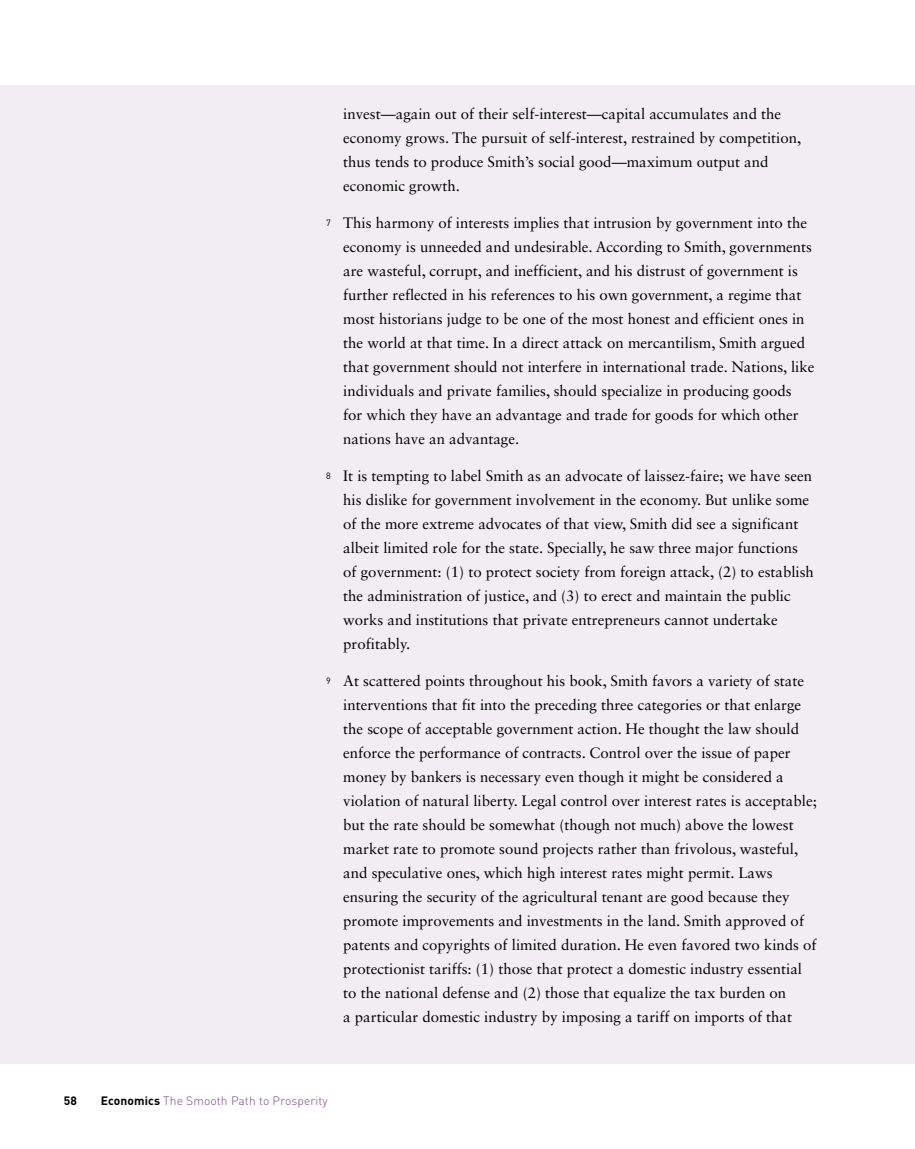
<style>
.page{position:relative;width:915px;height:1149px;background:#fff}
.page>*{position:absolute;margin:0;border:0;box-sizing:border-box;transform-origin:0 0}
.t1{font:15px/24px "Sabon LT Std";color:#000}
.t2{font:300 12px "DIN Pro";letter-spacing:.01em;color:#734880}
.t3{font:700 12px "DIN Pro";color:#000}
.s1{font-family:"DIN Pro";font-size:9px}
.s2{font-weight:700;color:#000}
</style>
<div class="page">
<div style="left:0;top:85px;width:914px;height:978px;background:#f1edf2"></div>
<p class="t1" style="left:343px;top:101px;width:459px">invest—again out of their self-interest—capital accumulates and the economy grows. The pursuit of self-interest, restrained by competition, thus tends to produce Smith’s social good—maximum output and economic growth.</p>
<p class="t1" style="left:343px;top:210px;width:472px;text-indent:-17px"><span class="s1">7</span> This harmony of interests implies that intrusion by government into the economy is unneeded and undesirable. According to Smith, governments are wasteful, corrupt, and inefficient, and his distrust of government is further reflected in his references to his own government, a regime that most historians judge to be one of the most honest and efficient ones in the world at that time. In a direct attack on mercantilism, Smith argued that government should not interfere in international trade. Nations, like individuals and private families, should specialize in producing goods for which they have an advantage and trade for goods for which other nations have an advantage.</p>
<p class="t1" style="left:343px;top:463px;width:472px;text-indent:-17px"><span class="s1">8</span> It is tempting to label Smith as an advocate of laissez-faire; we have seen his dislike for government involvement in the economy. But unlike some of the more extreme advocates of that view, Smith did see a significant albeit limited role for the state. Specially, he saw three major functions of government: (1) to protect society from foreign attack, (2) to establish the administration of justice, and (3) to erect and maintain the public works and institutions that private entrepreneurs cannot undertake profitably.</p>
<p class="t1" style="left:343px;top:668px;width:475px;text-indent:-17px"><span class="s1">9</span> At scattered points throughout his book, Smith favors a variety of state interventions that fit into the preceding three categories or that enlarge the scope of acceptable government action. He thought the law should enforce the performance of contracts. Control over the issue of paper money by bankers is necessary even though it might be considered a violation of natural liberty. Legal control over interest rates is acceptable; but the rate should be somewhat (though not much) above the lowest market rate to promote sound projects rather than frivolous, wasteful, and speculative ones, which high interest rates might permit. Laws ensuring the security of the agricultural tenant are good because they promote improvements and investments in the land. Smith approved of patents and copyrights of limited duration. He even favored two kinds of protectionist tariffs: (1) those that protect a domestic industry essential to the national defense and (2) those that equalize the tax burden on<br>a particular domestic industry by imposing a tariff on imports of that</p>
<p class="t3" style="left:64px;top:1091px;width:15px">58</p>
<p class="t2" style="left:101px;top:1091px;width:228px"><span class="s2">Economics</span> The Smooth Path to Prosperity</p>
</div>
